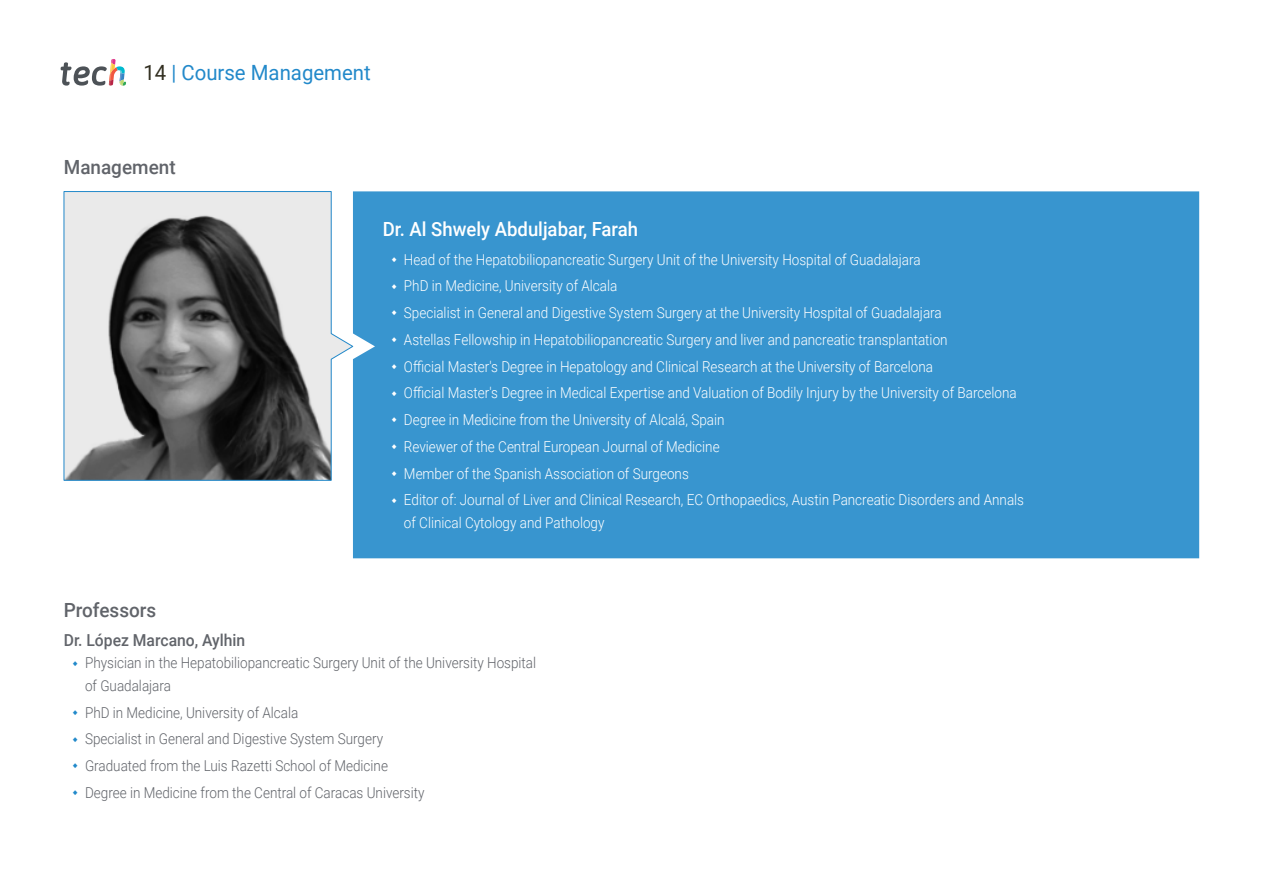
<style>
.page{position:relative;width:1263px;height:893px;background:#fff}
.page>*{position:absolute;margin:0;border:0;box-sizing:border-box;transform-origin:0 0}
.t1{font:21px "Roboto";color:#2289ca}
.t2{font:500 19.5px "Roboto";color:#fff;scale:.95 1}
.t3{font:500 19.5px "Roboto";color:#61646a}
.t4{font:500 16.5px "Roboto";color:#61646a;scale:.95 1}
.t5{font:300 15px/26.7px "Roboto";color:#fff;scale:.9 1}
.t6{font:300 15px/26.7px "Roboto";color:#61646a;scale:.9 1}
.s1{color:#312e20}
</style>
<div class="page">
<div style="left:353px;top:191px;width:846px;height:367px;background:#3895cf"></div>
<svg style="left:64px;top:191px;width:289px;height:290px"></svg>
<svg style="left:61px;top:59px;width:65px;height:27px"></svg>
<svg style="left:392px;top:257px;width:5px;height:5px"></svg>
<svg style="left:392px;top:284px;width:5px;height:5px"></svg>
<svg style="left:392px;top:310px;width:5px;height:5px"></svg>
<svg style="left:392px;top:337px;width:5px;height:5px"></svg>
<svg style="left:392px;top:364px;width:5px;height:5px"></svg>
<svg style="left:392px;top:391px;width:5px;height:5px"></svg>
<svg style="left:392px;top:417px;width:5px;height:5px"></svg>
<svg style="left:392px;top:444px;width:5px;height:5px"></svg>
<svg style="left:392px;top:471px;width:5px;height:5px"></svg>
<svg style="left:392px;top:498px;width:5px;height:5px"></svg>
<h1 class="t1" style="left:144px;top:57px;width:229px"><span class="s1">14</span> | Course Management</h1>
<h2 class="t3" style="left:64px;top:154px;width:113px">Management</h2>
<h2 class="t2" style="left:383px;top:215px;width:270px">Dr. Al Shwely Abduljabar, Farah</h2>
<p class="t5" style="left:404px;top:245px;width:690px">Head of the Hepatobiliopancreatic Surgery Unit of the University Hospital of Guadalajara<br>PhD in Medicine, University of Alcala<br>Specialist in General and Digestive System Surgery at the University Hospital of Guadalajara<br>Astellas Fellowship in Hepatobiliopancreatic Surgery and liver and pancreatic transplantation<br>Official Master's Degree in Hepatology and Clinical Research at the University of Barcelona<br>Official Master's Degree in Medical Expertise and Valuation of Bodily Injury by the University of Barcelona Degree in Medicine from the University of Alcalá, Spain<br>Reviewer of the Central European Journal of Medicine<br>Member of the Spanish Association of Surgeons<br>Editor of: Journal of Liver and Clinical Research, EC Orthopaedics, Austin Pancreatic Disorders and Annals</p>
<p class="t5" style="left:404px;top:509px;width:224px">of Clinical Cytology and Pathology</p>
<h2 class="t3" style="left:64px;top:596px;width:94px">Professors</h2>
<p class="t4" style="left:64px;top:628px;width:192px">Dr. López Marcano, Aylhin</p>
<p class="t6" style="left:85px;top:651px;width:503px;line-height:22.5px">Physician in the Hepatobiliopancreatic Surgery Unit of the University Hospital of Guadalajara</p>
<p class="t6" style="left:85px;top:698px;width:379px">PhD in Medicine, University of Alcala<br>Specialist in General and Digestive System Surgery Graduated from the Luis Razetti School of Medicine Degree in Medicine from the Central of Caracas University</p>
</div>
